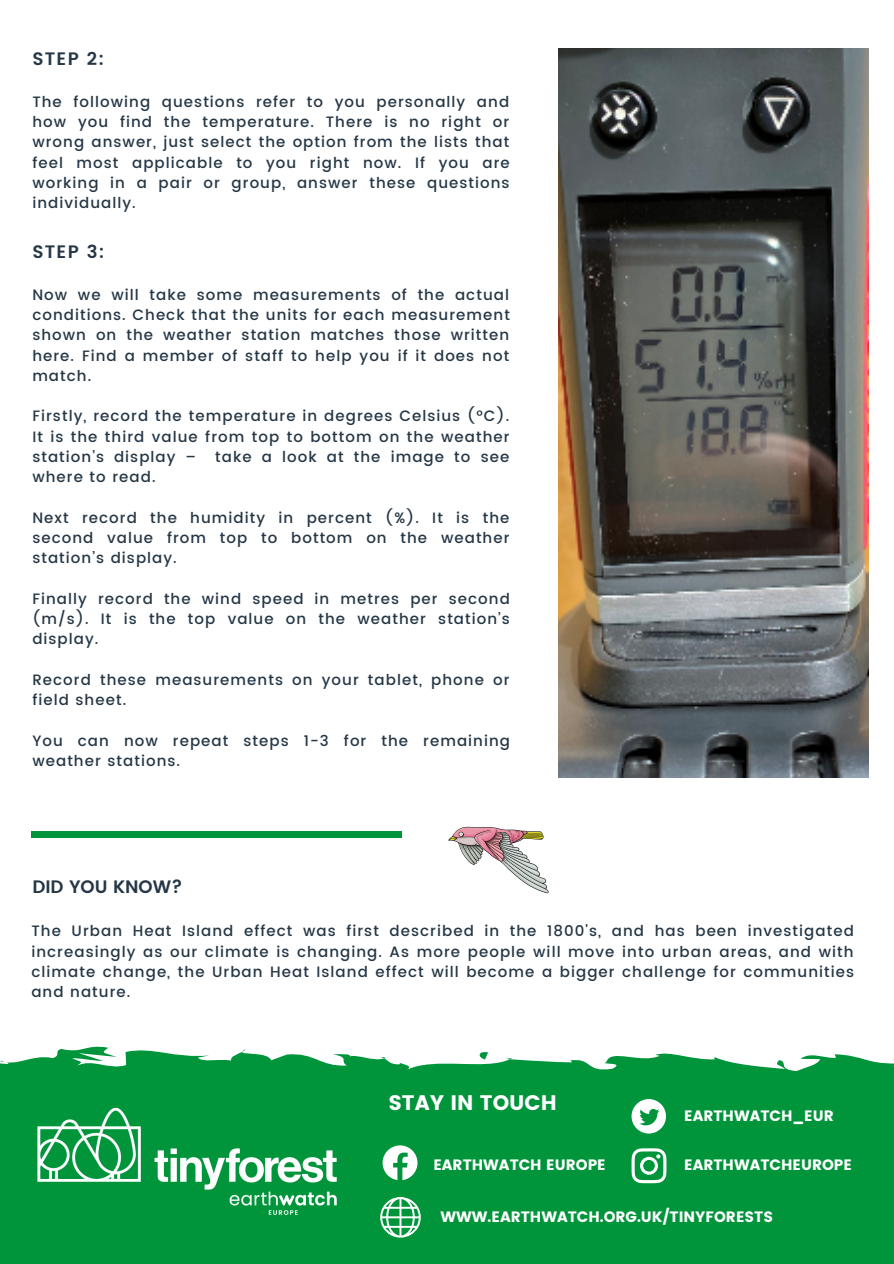
<style>
.page{position:relative;width:894px;height:1264px;background:#fff}
.page>*{position:absolute;margin:0;border:0;box-sizing:border-box;transform-origin:0 0}
.t1{font:21px "Poppins";color:#fff}
.t2{font:600 18px "Poppins";color:#253746}
.t3{font:500 15px/20.2px "Poppins";letter-spacing:.07em;color:#253746;text-align:justify}
.t4{font:15px "Poppins";color:#fff}
</style>
<div class="page">
<img style="left:558px;top:49px;width:310px;height:728px">
<img style="left:448px;top:826px;width:101px;height:68px">
<div style="left:31px;top:832px;width:370px;height:5px;background:#00953b"></div>
<svg style="left:0;top:1046px;width:893px;height:217px;background:#159e4b"></svg>
<svg style="left:476px;top:1050px;width:12px;height:9px"></svg>
<img style="left:19px;top:1091px;width:338px;height:143px">
<svg style="left:380px;top:1196px;width:40px;height:41px"></svg>
<svg style="left:631px;top:1099px;width:34px;height:34px"></svg>
<svg style="left:382px;top:1145px;width:35px;height:35px"></svg>
<svg style="left:631px;top:1148px;width:35px;height:35px"></svg>
<p class="t2" style="left:32px;top:48px;width:73px">STEP 2:</p>
<p class="t3" style="left:32px;top:91px;width:479px">The following questions refer to you personally and how you find the temperature. There is no right or wrong answer, just select the option from the lists that feel most applicable to you right now. If you are working in a pair or group, answer these questions individually.</p>
<p class="t2" style="left:32px;top:241px;width:74px">STEP 3:</p>
<p class="t3" style="left:32px;top:284px;width:479px">Now we will take some measurements of the actual conditions. Check that the units for each measurement shown on the weather station matches those written here. Find a member of staff to help you if it does not match.</p>
<p class="t3" style="left:32px;top:406px;width:478px">Firstly, record the temperature in degrees Celsius (°C).<br>It is the third value from top to bottom on the weather station’s display –</p>
<p class="t3" style="left:215px;top:446px;width:295px">take a look at the image to see</p>
<p class="t3" style="left:32px;top:467px;width:125px">where to read.</p>
<p class="t3" style="left:32px;top:507px;width:478px">Next record the humidity in percent (%). It is the second value from top to bottom on the weather station’s display.</p>
<p class="t3" style="left:32px;top:588px;width:479px">Finally record the wind speed in metres per second (m/s). It is the top value on the weather station’s display.</p>
<p class="t3" style="left:32px;top:669px;width:478px">Record these measurements on your tablet, phone or field sheet.</p>
<p class="t3" style="left:32px;top:730px;width:479px">You can now repeat steps 1-3 for the remaining weather stations.</p>
<p class="t2" style="left:32px;top:876px;width:152px">DID YOU KNOW?</p>
<p class="t3" style="left:31px;top:921px;width:824px">The Urban Heat Island effect was first described in the 1800's, and has been investigated increasingly as our climate is changing. As more people will move into urban areas, and with climate change, the Urban Heat Island effect will become a bigger challenge for communities and nature.</p>
<p class="t1" style="left:388px;top:1090px;width:170px">STAY IN TOUCH</p>
<p class="t4" style="left:684px;top:1107px;width:151px">EARTHWATCH_EUR</p>
<p class="t4" style="left:433px;top:1156px;width:174px">EARTHWATCH EUROPE</p>
<p class="t4" style="left:684px;top:1156px;width:169px">EARTHWATCHEUROPE</p>
<p class="t4" style="left:440px;top:1207px;width:334px">WWW.EARTHWATCH.ORG.UK/TINYFORESTS</p>
</div>
